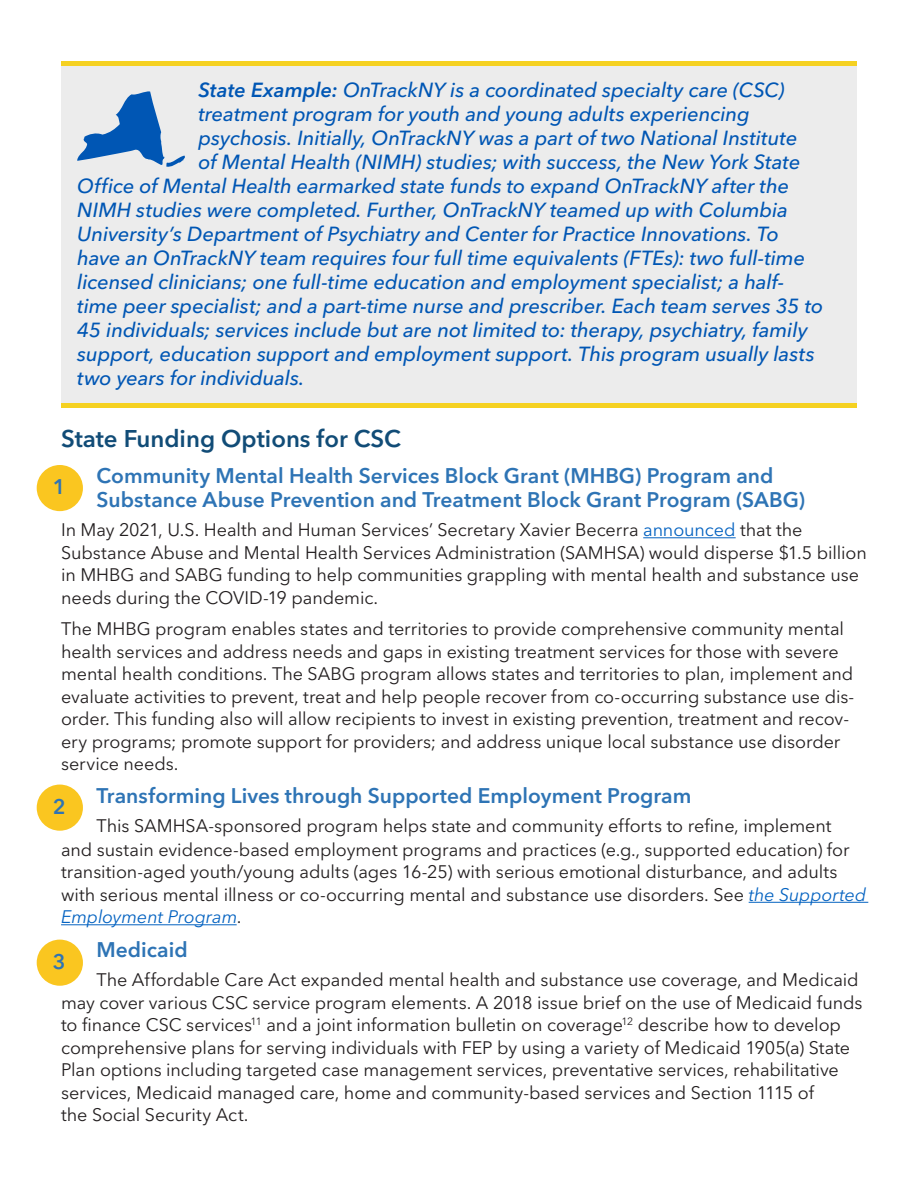
<style>
.page{position:relative;width:918px;height:1188px;background:#fff}
.page>*{position:absolute;margin:0;border:0;box-sizing:border-box;transform-origin:0 0}
.t1{font:600 24px "Avenir Next LT Pro";color:#114c77}
.lil_blue{font:600 21px/24px "Avenir Next LT Pro";color:#2e74b5}
.Paragraph_Style_1{font:italic 500 20.25px "Avenir Next LT Pro";letter-spacing:-.005em;color:#0056b4}
.t2{font:18px/22.5px "Avenir Next LT Pro";letter-spacing:-.005em;color:#231f20}
.s1{font-weight:600}
.s2{color:#0563c1}
.s3{font-style:italic;color:#0563c1}
</style>
<div class="page">
<div style="left:61px;top:66px;width:796px;height:337px;background:#ececec"></div>
<hr style="left:643px;top:537px;width:93px;height:1px;background:#0563c1">
<hr style="left:749px;top:902px;width:119px;height:1px;background:#0563c1">
<hr style="left:61px;top:924px;width:176px;height:1px;background:#0563c1">
<svg style="left:77px;top:91px;width:108px;height:76px"></svg>
<div style="left:61px;top:61px;width:796px;height:5px;background:#f5d121"></div>
<hr style="left:61px;top:403px;width:796px;height:4px;background:#f5d121">
<div style="left:37px;top:785px;width:46px;height:46px;background:#fac620;border-radius:50%"></div>
<div style="left:37px;top:940px;width:46px;height:46px;background:#fac620;border-radius:50%"></div>
<div style="left:37px;top:465px;width:46px;height:46px;background:#fac620;border-radius:50%"></div>
<p class="Paragraph_Style_1" style="left:198px;top:78px;width:588px"><span class="s1">State Example:</span> OnTrackNY is a coordinated specialty care (CSC)</p>
<p class="Paragraph_Style_1" style="left:198px;top:102px;width:553px">treatment program for youth and young adults experiencing</p>
<p class="Paragraph_Style_1" style="left:198px;top:126px;width:601px">psychosis. Initially, OnTrackNY was a part of two National Institute</p>
<p class="Paragraph_Style_1" style="left:198px;top:150px;width:604px">of Mental Health (NIMH) studies; with success, the New York State</p>
<p class="Paragraph_Style_1" style="left:77px;top:174px;width:713px">Office of Mental Health earmarked state funds to expand OnTrackNY after the</p>
<p class="Paragraph_Style_1" style="left:77px;top:198px;width:712px">NIMH studies were completed. Further, OnTrackNY teamed up with Columbia</p>
<p class="Paragraph_Style_1" style="left:77px;top:222px;width:703px">University’s Department of Psychiatry and Center for Practice Innovations. To</p>
<p class="Paragraph_Style_1" style="left:77px;top:246px;width:729px">have an OnTrackNY team requires four full time equivalents (FTEs): two full-time</p>
<p class="Paragraph_Style_1" style="left:77px;top:270px;width:709px">licensed clinicians; one full-time education and employment specialist; a half-</p>
<p class="Paragraph_Style_1" style="left:77px;top:294px;width:748px">time peer specialist; and a part-time nurse and prescriber. Each team serves 35 to</p>
<p class="Paragraph_Style_1" style="left:77px;top:318px;width:732px">45 individuals; services include but are not limited to: therapy, psychiatry, family</p>
<p class="Paragraph_Style_1" style="left:77px;top:342px;width:739px">support, education support and employment support. This program usually lasts</p>
<p class="Paragraph_Style_1" style="left:77px;top:366px;width:229px">two years for individuals.</p>
<p class="t1" style="left:61px;top:424px;width:341px">State Funding Options for CSC</p>
<p class="lil_blue" style="left:96px;top:464px;width:710px">Community Mental Health Services Block Grant (MHBG) Program and<br>Substance Abuse Prevention and Treatment Block Grant Program (SABG)</p>
<p class="t2" style="left:61px;top:519px;width:807px">In May 2021, U.S. Health and Human Services’ Secretary Xavier Becerra <span class="s2">announced</span> that the Substance Abuse and Mental Health Services Administration (SAMHSA) would disperse $1.5 billion in MHBG and SABG funding to help communities grappling with mental health and substance use needs during the COVID-19 pandemic.</p>
<p class="t2" style="left:61px;top:618px;width:795px">The MHBG program enables states and territories to provide comprehensive community mental health services and address needs and gaps in existing treatment services for those with severe mental health conditions. The SABG program allows states and territories to plan, implement and evaluate activities to prevent, treat and help people recover from co-occurring substance use dis&shy;order. This funding also will allow recipients to invest in existing prevention, treatment and recov&shy;ery programs; promote support for providers; and address unique local substance use disorder service needs.</p>
<p class="lil_blue" style="left:96px;top:783px;width:597px">Transforming Lives through Supported Employment Program</p>
<p class="t2" style="left:61px;top:814px;width:807px;text-indent:35px">This SAMHSA-sponsored program helps state and community efforts to refine, implement and sustain evidence-based employment programs and practices (e.g., supported education) for transition-aged youth/young adults (ages 16-25) with serious emotional disturbance, and adults with serious mental illness or co-occurring mental and substance use disorders. See <span class="s3">the Supported Employment Program</span>.</p>
<p class="lil_blue" style="left:96px;top:938px;width:93px">Medicaid</p>
<p class="t2" style="left:61px;top:969px;width:803px;text-indent:35px">The Affordable Care Act expanded mental health and substance use coverage, and Medicaid may cover various CSC service program elements. A 2018 issue brief on the use of Medicaid funds to finance CSC services<sup>11</sup> and a joint information bulletin on coverage<sup>12</sup> describe how to develop comprehensive plans for serving individuals with FEP by using a variety of Medicaid 1905(a) State Plan options including targeted case management services, preventative services, rehabilitative services, Medicaid managed care, home and community-based services and Section 1115 of<br>the Social Security Act.</p>
<p class="lil_blue" style="left:53px;top:475px;width:14px">1</p>
<p class="lil_blue" style="left:53px;top:795px;width:14px">2</p>
<p class="lil_blue" style="left:53px;top:950px;width:14px">3</p>
</div>
